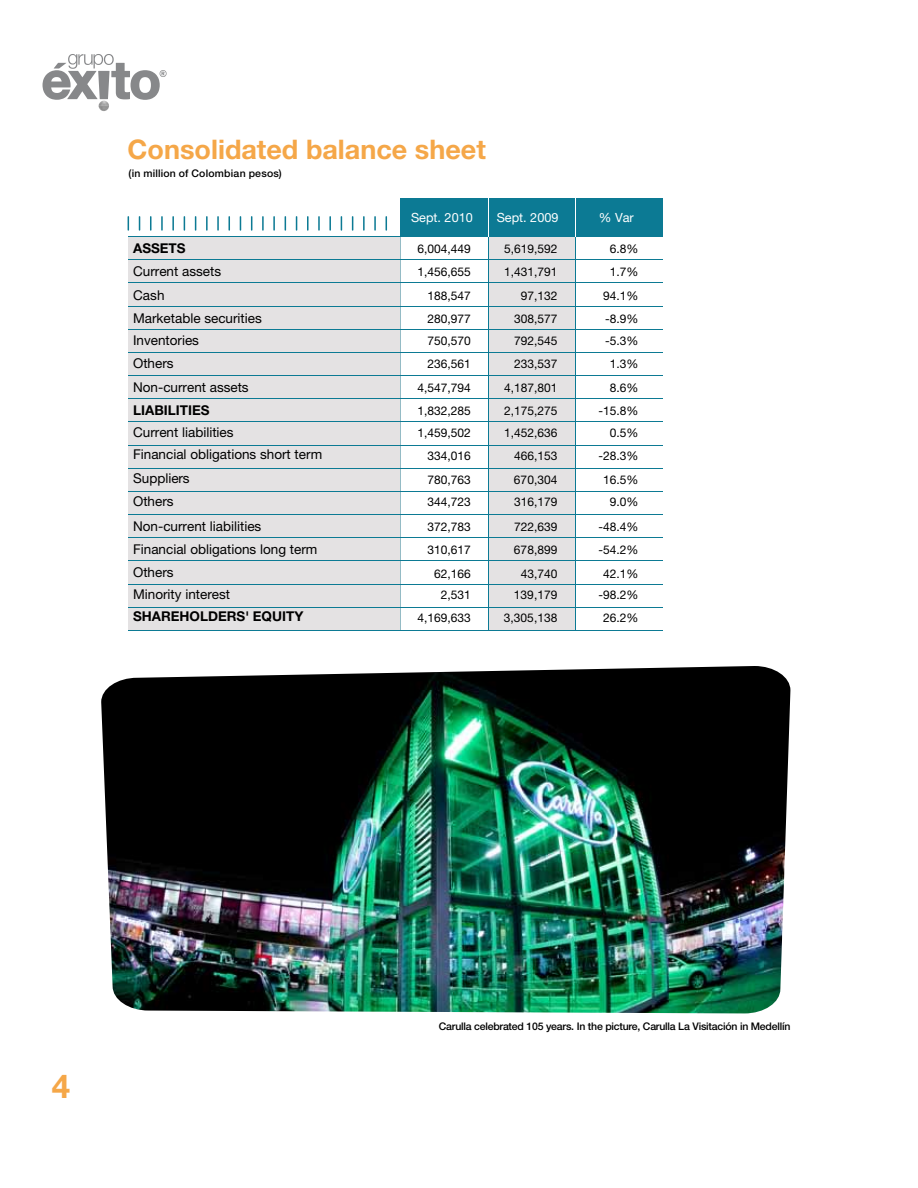
<style>
.page{position:relative;width:918px;height:1188px;background:#fff}
.page>*{position:absolute;margin:0;border:0;box-sizing:border-box;transform-origin:0 0}
.t1{font:700 33px "Helvetica Neue LT Std";color:#f5a748}
.t2{font:700 27px "Helvetica Neue LT Std";color:#f5a748}
.t3{font:13.5px/23.4px "Helvetica Neue LT Std";color:#000}
.t4{font:700 13.5px "Helvetica Neue LT Std";color:#000}
.t5{font:12.6px "Helvetica Neue LT Std";color:#fff}
.t6{font:12px "Helvetica Neue LT Std";color:#000}
.t7{font:500 10.5px "Helvetica Neue LT Std";letter-spacing:-.02em;color:#000}
.t8{font:500 10.5px "Helvetica Neue LT Std";letter-spacing:.02em;color:#000}
</style>
<div class="page">
<svg style="left:43px;top:54px;width:124px;height:57px"></svg>
<img style="left:101px;top:666px;width:689px;height:347px">
<div style="left:401px;top:198px;width:262px;height:39px;background:#0c7a94"></div>
<div style="left:128px;top:236px;width:273px;height:394px;background:#e4e2e3"></div>
<div style="left:488px;top:236px;width:88px;height:394px;background:#e4e2e3"></div>
<hr style="left:129px;top:260px;width:534px;height:1px;background:#0c7a94">
<hr style="left:129px;top:236px;width:534px;height:1px;background:#0c7a94">
<hr style="left:129px;top:283px;width:534px;height:1px;background:#0c7a94">
<hr style="left:129px;top:306px;width:534px;height:1px;background:#0c7a94">
<hr style="left:129px;top:329px;width:534px;height:1px;background:#0c7a94">
<hr style="left:129px;top:352px;width:534px;height:1px;background:#0c7a94">
<hr style="left:129px;top:375px;width:534px;height:1px;background:#0c7a94">
<hr style="left:129px;top:399px;width:534px;height:1px;background:#0c7a94">
<hr style="left:129px;top:422px;width:534px;height:1px;background:#0c7a94">
<hr style="left:129px;top:445px;width:534px;height:1px;background:#0c7a94">
<hr style="left:129px;top:468px;width:534px;height:1px;background:#0c7a94">
<hr style="left:129px;top:491px;width:534px;height:1px;background:#0c7a94">
<hr style="left:129px;top:514px;width:534px;height:1px;background:#0c7a94">
<hr style="left:129px;top:538px;width:534px;height:1px;background:#0c7a94">
<hr style="left:129px;top:561px;width:534px;height:1px;background:#0c7a94">
<hr style="left:129px;top:584px;width:534px;height:1px;background:#0c7a94">
<hr style="left:129px;top:607px;width:534px;height:1px;background:#0c7a94">
<hr style="left:129px;top:630px;width:534px;height:1px;background:#0c7a94">
<hr style="left:400px;top:234px;width:1px;height:396px;background:#0c7a94">
<hr style="left:488px;top:234px;width:1px;height:396px;background:#0c7a94">
<hr style="left:488px;top:198px;width:1px;height:39px;background:#fff">
<hr style="left:575px;top:234px;width:1px;height:396px;background:#0c7a94">
<hr style="left:575px;top:198px;width:1px;height:39px;background:#fff">
<svg style="left:386px;top:216px;width:1px;height:15px"></svg>
<svg style="left:374px;top:216px;width:2px;height:15px"></svg>
<svg style="left:363px;top:216px;width:2px;height:15px"></svg>
<svg style="left:352px;top:216px;width:1px;height:15px"></svg>
<svg style="left:341px;top:216px;width:1px;height:15px"></svg>
<svg style="left:329px;top:216px;width:2px;height:15px"></svg>
<svg style="left:318px;top:216px;width:2px;height:15px"></svg>
<svg style="left:307px;top:216px;width:2px;height:15px"></svg>
<svg style="left:296px;top:216px;width:1px;height:15px"></svg>
<svg style="left:285px;top:216px;width:1px;height:15px"></svg>
<svg style="left:273px;top:216px;width:2px;height:15px"></svg>
<svg style="left:262px;top:216px;width:2px;height:15px"></svg>
<svg style="left:251px;top:216px;width:1px;height:15px"></svg>
<svg style="left:240px;top:216px;width:1px;height:15px"></svg>
<svg style="left:229px;top:216px;width:1px;height:15px"></svg>
<svg style="left:217px;top:216px;width:2px;height:15px"></svg>
<svg style="left:206px;top:216px;width:2px;height:15px"></svg>
<svg style="left:195px;top:216px;width:1px;height:15px"></svg>
<svg style="left:184px;top:216px;width:1px;height:15px"></svg>
<svg style="left:172px;top:216px;width:2px;height:15px"></svg>
<svg style="left:161px;top:216px;width:2px;height:15px"></svg>
<svg style="left:150px;top:216px;width:2px;height:15px"></svg>
<svg style="left:139px;top:216px;width:1px;height:15px"></svg>
<svg style="left:128px;top:216px;width:1px;height:15px"></svg>
<h2 class="t2" style="left:128px;top:133px;width:360px">Consolidated balance sheet</h2>
<p class="t8" style="left:129px;top:167px;width:155px">(in million of Colombian pesos)</p>
<p class="t4" style="left:133px;top:240px;width:54px">ASSETS</p>
<p class="t3" style="left:133px;top:259px;width:90px">Current assets</p>
<p class="t3" style="left:133px;top:283px;width:33px">Cash</p>
<p class="t3" style="left:133px;top:328px;width:67px">Inventories</p>
<p class="t3" style="left:133px;top:306px;width:130px">Marketable securities</p>
<p class="t3" style="left:133px;top:351px;width:117px">Others<br>Non-current assets</p>
<p class="t4" style="left:133px;top:402px;width:78px">LIABILITIES</p>
<p class="t3" style="left:133px;top:421px;width:191px;line-height:22.4px">Current liabilities<br>Financial obligations short term</p>
<p class="t3" style="left:133px;top:467px;width:58px;line-height:22.5px">Suppliers<br>Others</p>
<p class="t3" style="left:133px;top:514px;width:186px">Non-current liabilities<br>Financial obligations long term<br>Others</p>
<p class="t3" style="left:133px;top:582px;width:99px">Minority interest</p>
<p class="t4" style="left:133px;top:608px;width:172px">SHAREHOLDERS' EQUITY</p>
<p class="t5" style="left:411px;top:210px;width:63px">Sept. 2010</p>
<p class="t5" style="left:497px;top:210px;width:63px">Sept. 2009</p>
<p class="t5" style="left:599px;top:210px;width:36px">% Var</p>
<p class="t6" style="left:417px;top:242px;width:55px">6,004,449</p>
<p class="t6" style="left:504px;top:242px;width:55px">5,619,592</p>
<p class="t6" style="left:610px;top:242px;width:30px">6.8%</p>
<p class="t6" style="left:417px;top:264px;width:55px">1,456,655</p>
<p class="t6" style="left:504px;top:264px;width:55px">1,431,791</p>
<p class="t6" style="left:610px;top:264px;width:30px">1.7%</p>
<p class="t6" style="left:427px;top:289px;width:45px">188,547</p>
<p class="t6" style="left:521px;top:289px;width:38px">97,132</p>
<p class="t6" style="left:603px;top:289px;width:37px">94.1%</p>
<p class="t6" style="left:427px;top:312px;width:45px">280,977</p>
<p class="t6" style="left:514px;top:312px;width:45px">308,577</p>
<p class="t6" style="left:605px;top:312px;width:35px">-8.9%</p>
<p class="t6" style="left:427px;top:334px;width:45px">750,570</p>
<p class="t6" style="left:514px;top:334px;width:45px">792,545</p>
<p class="t6" style="left:605px;top:334px;width:35px">-5.3%</p>
<p class="t6" style="left:427px;top:357px;width:45px">236,561</p>
<p class="t6" style="left:514px;top:357px;width:45px">233,537</p>
<p class="t6" style="left:610px;top:357px;width:30px">1.3%</p>
<p class="t6" style="left:417px;top:381px;width:55px">4,547,794</p>
<p class="t6" style="left:504px;top:381px;width:55px">4,187,801</p>
<p class="t6" style="left:610px;top:381px;width:30px">8.6%</p>
<p class="t6" style="left:417px;top:404px;width:55px">1,832,285</p>
<p class="t6" style="left:504px;top:404px;width:55px">2,175,275</p>
<p class="t6" style="left:599px;top:404px;width:42px">-15.8%</p>
<p class="t6" style="left:417px;top:426px;width:55px">1,459,502</p>
<p class="t6" style="left:504px;top:426px;width:55px">1,452,636</p>
<p class="t6" style="left:610px;top:426px;width:30px">0.5%</p>
<p class="t6" style="left:427px;top:448px;width:45px">334,016</p>
<p class="t6" style="left:514px;top:448px;width:45px">466,153</p>
<p class="t6" style="left:599px;top:448px;width:42px">-28.3%</p>
<p class="t6" style="left:427px;top:472px;width:45px">780,763</p>
<p class="t6" style="left:514px;top:472px;width:45px">670,304</p>
<p class="t6" style="left:603px;top:472px;width:37px">16.5%</p>
<p class="t6" style="left:427px;top:495px;width:45px">344,723</p>
<p class="t6" style="left:514px;top:495px;width:45px">316,179</p>
<p class="t6" style="left:610px;top:495px;width:30px">9.0%</p>
<p class="t6" style="left:427px;top:520px;width:45px">372,783</p>
<p class="t6" style="left:514px;top:520px;width:45px">722,639</p>
<p class="t6" style="left:599px;top:520px;width:42px">-48.4%</p>
<p class="t6" style="left:427px;top:543px;width:45px">310,617</p>
<p class="t6" style="left:514px;top:543px;width:45px">678,899</p>
<p class="t6" style="left:599px;top:543px;width:42px">-54.2%</p>
<p class="t6" style="left:434px;top:566px;width:38px">62,166</p>
<p class="t6" style="left:521px;top:566px;width:38px">43,740</p>
<p class="t6" style="left:603px;top:566px;width:37px">42.1%</p>
<p class="t6" style="left:441px;top:588px;width:32px">2,531</p>
<p class="t6" style="left:514px;top:588px;width:45px">139,179</p>
<p class="t6" style="left:599px;top:588px;width:42px">-98.2%</p>
<p class="t6" style="left:417px;top:610px;width:55px">4,169,633</p>
<p class="t6" style="left:504px;top:610px;width:55px">3,305,138</p>
<p class="t6" style="left:603px;top:610px;width:37px">26.2%</p>
<h1 class="t1" style="left:52px;top:1066px;width:20px">4</h1>
<p class="t7" style="left:439px;top:1020px;width:353px">Carulla celebrated 105 years. In the picture, Carulla La Visitación in Medellín</p>
</div>
